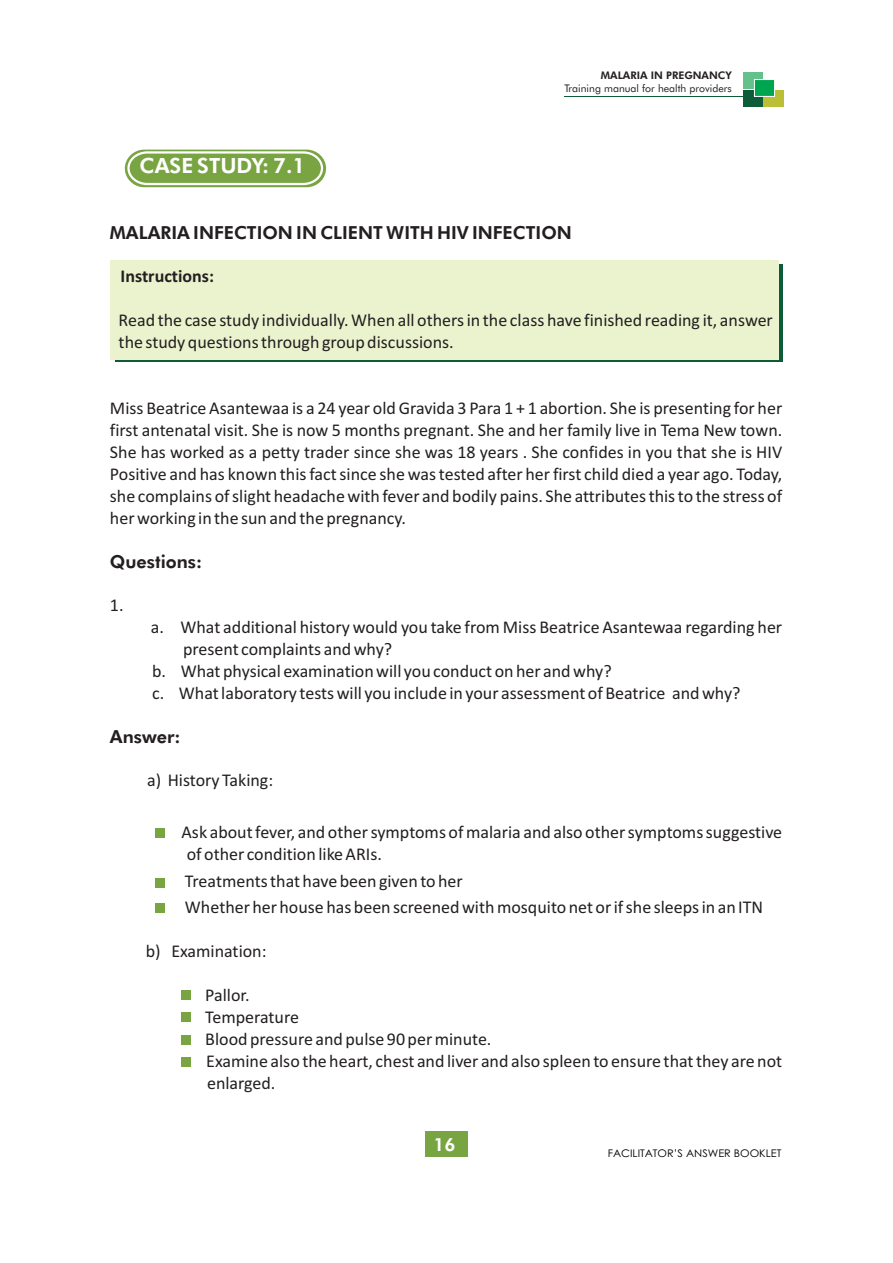
<style>
.page{position:relative;width:893px;height:1263px;background:#fff}
.page>*{position:absolute;margin:0;border:0;box-sizing:border-box;transform-origin:0 0}
.t1{font:800 21px "Futura BT";color:#fff}
.t2{font:18px/21.9px "Calibri";color:#231f20}
.t3{font:800 18px "Futura BT";color:#231f20}
.t4{font:700 18px "Calibri";color:#231f20}
.t5{font:800 18px "Futura BT";color:#fff}
.t6{font:10.5px "Futura BT";color:#231f20}
.t7{font:10.5px "Century Gothic";color:#000;scale:1.04 1}
.t8{font:800 10.5px "Futura BT";color:#231f20}
</style>
<div class="page">
<div style="left:115px;top:264px;width:667px;height:98px;background:#0d5b39"></div>
<div style="left:110px;top:260px;width:668px;height:100px;background:#eaf2ce"></div>
<svg style="left:125px;top:150px;width:201px;height:37px;background:#8eb360"></svg>
<div style="left:425px;top:1131px;width:43px;height:26px;background:#78a441"></div>
<div style="left:155px;top:829px;width:10px;height:9px;background:#78a441"></div>
<div style="left:155px;top:878px;width:10px;height:10px;background:#78a441"></div>
<div style="left:155px;top:904px;width:10px;height:9px;background:#78a441"></div>
<div style="left:181px;top:990px;width:10px;height:10px;background:#78a441"></div>
<div style="left:181px;top:1012px;width:10px;height:9px;background:#78a441"></div>
<div style="left:181px;top:1035px;width:10px;height:9px;background:#78a441"></div>
<div style="left:181px;top:1058px;width:10px;height:9px;background:#78a441"></div>
<div style="left:743px;top:72px;width:19px;height:17px;background:#65c18b"></div>
<div style="left:743px;top:90px;width:19px;height:17px;background:#0d5b39"></div>
<div style="left:763px;top:90px;width:20px;height:16px;background:#bbbf35"></div>
<svg style="left:754px;top:79px;width:21px;height:18px"></svg>
<hr style="left:564px;top:96px;width:179px;height:1px;background:#0d5b39">
<p class="t1" style="left:140px;top:157px;width:167px">CASE STUDY: 7.1</p>
<p class="t8" style="left:601px;top:71px;width:132px">MALARIA IN PREGNANCY</p>
<p class="t6" style="left:564px;top:84px;width:169px">Training manual for health providers</p>
<p class="t3" style="left:110px;top:225px;width:463px">MALARIA INFECTION IN CLIENT WITH HIV INFECTION</p>
<p class="t4" style="left:121px;top:269px;width:95px">Instructions:</p>
<p class="t2" style="left:119px;top:311px;width:656px">Read the case study individually. When all others in the class have finished reading it, answer the study questions through group discussions.</p>
<p class="t2" style="left:110px;top:399px;width:674px;text-align:justify">Miss Beatrice Asantewaa is a 24 year old Gravida 3 Para 1 + 1 abortion. She is presenting for her first antenatal visit. She is now 5 months pregnant. She and her family live in Tema New town.<br>She has worked as a petty trader since she was 18 years . She confides in you that she is HIV Positive and has known this fact since she was tested after her first child died a year ago. Today, she complains of slight headache with fever and bodily pains. She attributes this to the stress of her working in the sun and the pregnancy.</p>
<p class="t3" style="left:110px;top:554px;width:94px">Questions:</p>
<p class="t2" style="left:110px;top:596px;width:15px">1.</p>
<p class="t2" style="left:151px;top:618px;width:633px">a. What additional history would you take from Miss Beatrice Asantewaa regarding her</p>
<p class="t2" style="left:183px;top:640px;width:211px">present complaints and why?</p>
<p class="t2" style="left:152px;top:661px;width:461px">b. What physical examination will you conduct on her and why?</p>
<p class="t2" style="left:152px;top:683px;width:590px">c. What laboratory tests will you include in your assessment of Beatrice and why?</p>
<p class="t3" style="left:110px;top:729px;width:72px">Answer:</p>
<p class="t2" style="left:147px;top:770px;width:128px">a) History Taking:</p>
<p class="t2" style="left:182px;top:823px;width:602px">Ask about fever, and other symptoms of malaria and also other symptoms suggestive of other condition like ARIs.</p>
<p class="t2" style="left:185px;top:869px;width:580px;line-height:26.4px">Treatments that have been given to her<br>Whether her house has been screened with mosquito net or if she sleeps in an ITN</p>
<p class="t2" style="left:146px;top:942px;width:122px">b) Examination:</p>
<p class="t2" style="left:205px;top:985px;width:578px">Pallor.<br>Temperature<br>Blood pressure and pulse 90 per minute.<br>Examine also the heart, chest and liver and also spleen to ensure that they are not enlarged.</p>
<p class="t5" style="left:433px;top:1137px;width:24px">16</p>
<p class="t7" style="left:608px;top:1149px;width:168px">FACILITATOR’S ANSWER BOOKLET</p>
</div>
